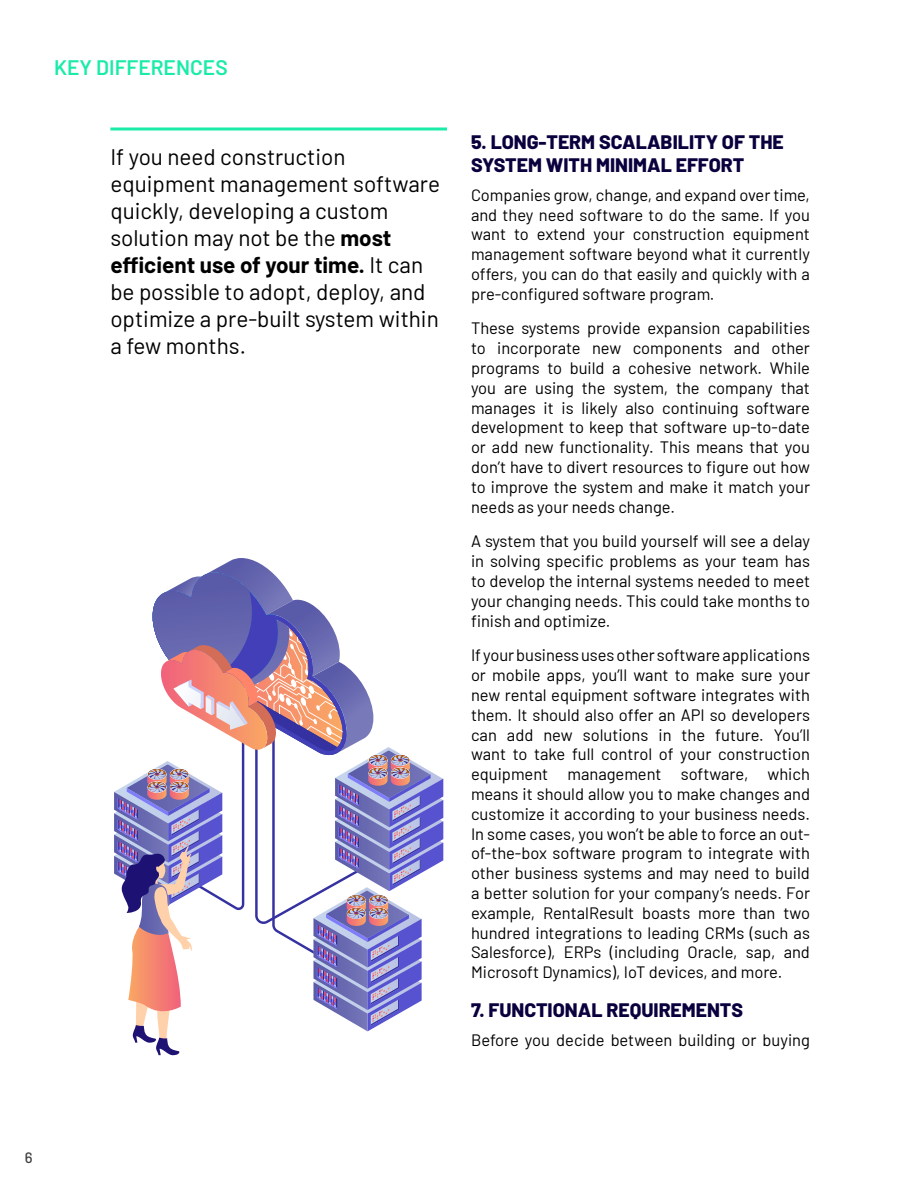
<style>
.page{position:relative;width:918px;height:1188px;background:#fff}
.page>*{position:absolute;margin:0;border:0;box-sizing:border-box;transform-origin:0 0}
.t1{font:22.5px/27px "Barlow";color:#000}
.t2{font:600 21px "Barlow";color:#1aeba8}
.t3{font:800 19.5px/23.4px "Barlow";color:#09003d}
.t4{font:16.5px/19.8px "Barlow";color:#000;text-align:justify}
.t5{font:500 15px "Barlow";color:#404040}
.s1{font-weight:700}
</style>
<div class="page">
<img style="left:114px;top:863px;width:3px;height:13px">
<img style="left:114px;top:841px;width:3px;height:22px">
<img style="left:114px;top:792px;width:3px;height:49px">
<svg style="left:210px;top:558px;width:62px;height:14px"></svg>
<svg style="left:117px;top:572px;width:326px;height:483px"></svg>
<img style="left:216px;top:703px;width:14px;height:24px">
<img style="left:206px;top:697px;width:6px;height:18px">
<img style="left:230px;top:703px;width:15px;height:27px">
<hr style="left:110px;top:127px;width:337px;height:3px;background:#1aeba8">
<p class="t2" style="left:54px;top:52px;width:175px">KEY DIFFERENCES</p>
<h1 class="t1" style="left:110px;top:142px;width:331px">If you need construction equipment management software quickly, developing a custom solution may not be the <span class="s1">most efficient use of your time.</span> It can be possible to adopt, deploy, and optimize a pre-built system within a few months.</h1>
<p class="t3" style="left:471px;top:128px;width:314px">5. LONG-TERM SCALABILITY OF THE<br>SYSTEM WITH MINIMAL EFFORT</p>
<p class="t4" style="left:471px;top:184px;width:341px">Companies grow, change, and expand over time, and they need software to do the same. If you want to extend your construction equipment management software beyond what it currently offers, you can do that easily and quickly with a pre-configured software program.</p>
<p class="t4" style="left:471px;top:317px;width:341px">These systems provide expansion capabilities to incorporate new components and other programs to build a cohesive network. While you are using the system, the company that manages it is likely also continuing software development to keep that software up-to-date or add new functionality. This means that you don’t have to divert resources to figure out how to improve the system and make it match your needs as your needs change.</p>
<p class="t4" style="left:471px;top:530px;width:341px">A system that you build yourself will see a delay in solving specific problems as your team has to develop the internal systems needed to meet your changing needs. This could take months to finish and optimize.</p>
<p class="t4" style="left:471px;top:644px;width:341px">If your business uses other software applications or mobile apps, you’ll want to make sure your new rental equipment software integrates with them. It should also offer an API so developers can add new solutions in the future. You’ll want to take full control of your construction equipment management software, which means it should allow you to make changes and customize it according to your business needs.<br>In some cases, you won’t be able to force an out&shy;of-the-box software program to integrate with other business systems and may need to build a better solution for your company’s needs. For example, RentalResult boasts more than two hundred integrations to leading CRMs (such as Salesforce), ERPs (including Oracle, sap, and Microsoft Dynamics), IoT devices, and more.</p>
<p class="t3" style="left:471px;top:997px;width:274px">7. FUNCTIONAL REQUIREMENTS</p>
<p class="t4" style="left:471px;top:1028px;width:340px">Before you decide between building or buying</p>
<p class="t5" style="left:25px;top:1147px;width:9px">6</p>
</div>
